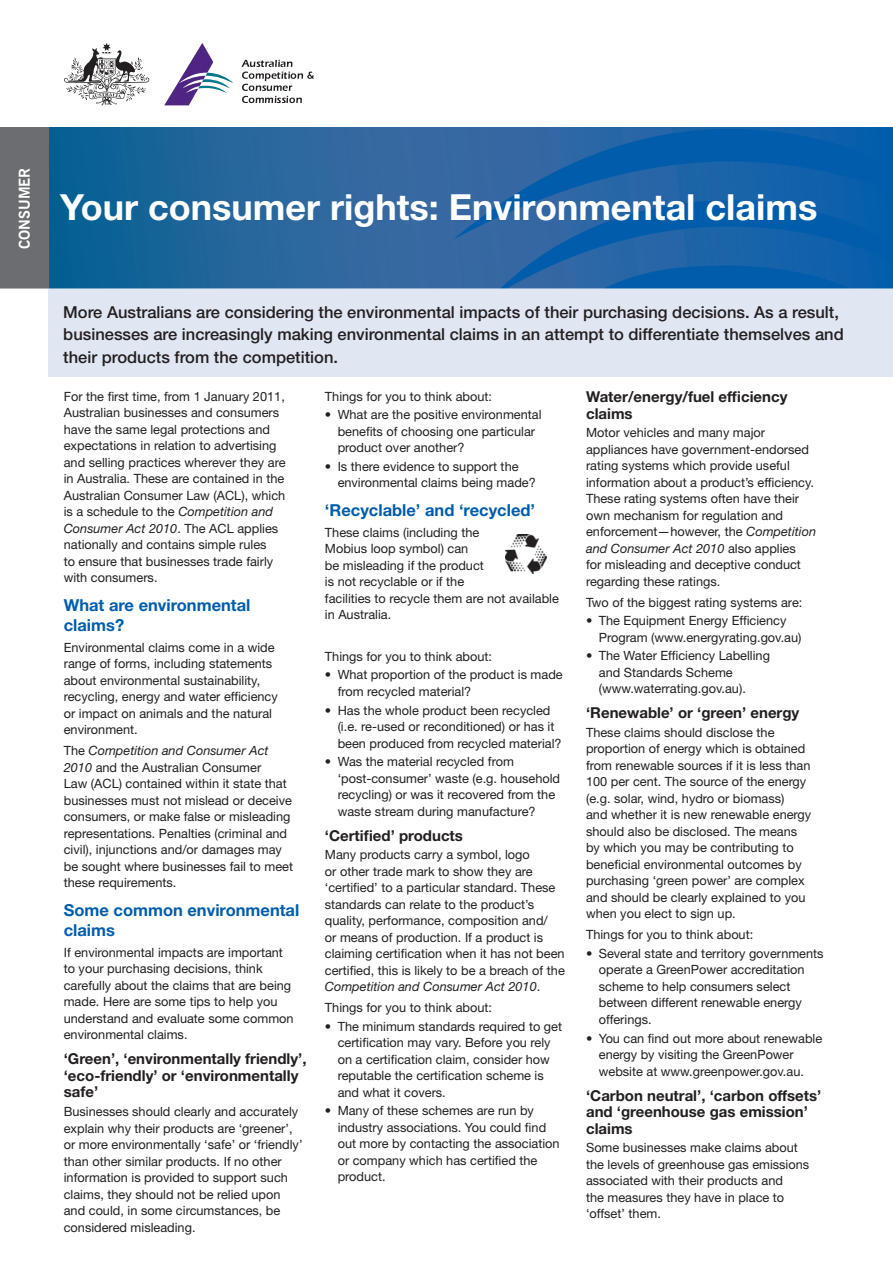
<style>
.page{position:relative;width:893px;height:1263px;background:#fff}
.page>*{position:absolute;margin:0;border:0;box-sizing:border-box;transform-origin:0 0}
.t1{font:700 36px "Helvetica Neue LT Std";color:#fff}
.t2{font:500 16.5px/22.5px "Helvetica Neue LT Std";color:#231f20}
.t3{font:700 16.5px/20.2px "Helvetica Neue LT Std";color:#015dab}
.t4{font:700 15px/16.5px "Helvetica Neue LT Std";color:#231f20}
.t5{font:700 15px "News Gothic BT";color:#fff}
.t6{font:12.75px/16.5px "Helvetica Neue LT Std";color:#231f20}
.s1{font-style:italic}
</style>
<div class="page">
<svg style="left:48px;top:128px;width:845px;height:161px;background:#24669b"></svg>
<div style="left:0;top:128px;width:48px;height:161px;background:#6c6d70"></div>
<svg style="left:453px;top:129px;width:440px;height:111px;background:#1862a7"></svg>
<svg style="left:490px;top:200px;width:403px;height:89px;background:#1662a8"></svg>
<svg style="left:241px;top:60px;width:73px;height:43px"></svg>
<svg style="left:164px;top:43px;width:70px;height:62px"></svg>
<svg style="left:64px;top:43px;width:85px;height:62px"></svg>
<div style="left:48px;top:289px;width:845px;height:88px;background:#e1e6f3"></div>
<img style="left:505px;top:535px;width:41px;height:39px">
<p class="t5" style="left:19px;top:249px;width:83px;rotate:-90deg">CONSUMER</p>
<h1 class="t1" style="left:60px;top:195px;width:759px">Your consumer rights: Environmental claims</h1>
<p class="t2" style="left:63px;top:303px;width:782px">More Australians are considering the environmental impacts of their purchasing decisions. As a result, businesses are increasingly making environmental claims in an attempt to differentiate themselves and their products from the competition.</p>
<p class="t6" style="left:64px;top:389px;width:223px">For the first time, from 1 January 2011, Australian businesses and consumers have the same legal protections and expectations in relation to advertising and selling practices wherever they are in Australia. These are contained in the Australian Consumer Law (ACL), which is a schedule to the <span class="s1">Competition and Consumer Act 2010</span>. The ACL applies nationally and contains simple rules<br>to ensure that businesses trade fairly with consumers.</p>
<p class="t3" style="left:64px;top:597px;width:188px">What are environmental claims?</p>
<p class="t6" style="left:64px;top:641px;width:216px">Environmental claims come in a wide range of forms, including statements about environmental sustainability, recycling, energy and water efficiency or impact on animals and the natural environment.</p>
<p class="t6" style="left:64px;top:744px;width:231px">The <span class="s1">Competition and Consumer Act 2010</span> and the Australian Consumer<br>Law (ACL) contained within it state that businesses must not mislead or deceive consumers, or make false or misleading representations. Penalties (criminal and civil), injunctions and/or damages may be sought where businesses fail to meet these requirements.</p>
<p class="t3" style="left:64px;top:902px;width:237px">Some common environmental claims</p>
<p class="t6" style="left:64px;top:946px;width:231px">If environmental impacts are important to your purchasing decisions, think carefully about the claims that are being made. Here are some tips to help you understand and evaluate some common environmental claims.</p>
<p class="t4" style="left:64px;top:1052px;width:244px">‘Green’, ‘environmentally friendly’, ‘eco-friendly’ or ‘environmentally safe’</p>
<p class="t6" style="left:64px;top:1105px;width:240px">Businesses should clearly and accurately explain why their products are ‘greener’, or more environmentally ‘safe’ or ‘friendly’ than other similar products. If no other information is provided to support such claims, they should not be relied upon and could, in some circumstances, be considered misleading.</p>
<p class="t6" style="left:325px;top:389px;width:169px">Things for you to think about:</p>
<p class="t6" style="left:338px;top:408px;width:205px;text-indent:-13px">• What are the positive environmental benefits of choosing one particular product over another?</p>
<p class="t6" style="left:338px;top:460px;width:200px;text-indent:-13px">• Is there evidence to support the environmental claims being made?</p>
<p class="t3" style="left:325px;top:502px;width:212px">‘Recyclable’ and ‘recycled’</p>
<p class="t6" style="left:325px;top:526px;width:236px">These claims (including the<br>Mobius loop symbol) can<br>be misleading if the product<br>is not recyclable or if the<br>facilities to recycle them are not available in Australia.</p>
<p class="t6" style="left:325px;top:650px;width:169px">Things for you to think about:</p>
<p class="t6" style="left:338px;top:668px;width:227px;text-indent:-13px">• What proportion of the product is made from recycled material?</p>
<p class="t6" style="left:338px;top:703px;width:225px;text-indent:-13px">• Has the whole product been recycled (i.e. re-used or reconditioned) or has it been produced from recycled material?</p>
<p class="t6" style="left:338px;top:755px;width:224px;text-indent:-13px">• Was the material recycled from ‘post-consumer’ waste (e.g. household recycling) or was it recovered from the waste stream during manufacture?</p>
<p class="t4" style="left:325px;top:829px;width:140px">‘Certified’ products</p>
<p class="t6" style="left:325px;top:848px;width:241px">Many products carry a symbol, logo<br>or other trade mark to show they are ‘certified’ to a particular standard. These standards can relate to the product’s quality, performance, composition and/<br>or means of production. If a product is claiming certification when it has not been certified, this is likely to be a breach of the <span class="s1">Competition and Consumer Act 2010</span>.</p>
<p class="t6" style="left:325px;top:1001px;width:169px">Things for you to think about:</p>
<p class="t6" style="left:338px;top:1019px;width:226px;text-indent:-13px">• The minimum standards required to get certification may vary. Before you rely on a certification claim, consider how reputable the certification scheme is and what it covers.</p>
<p class="t6" style="left:338px;top:1104px;width:224px;text-indent:-13px">• Many of these schemes are run by industry associations. You could find out more by contacting the association or company which has certified the product.</p>
<p class="t4" style="left:586px;top:390px;width:203px">Water/energy/fuel efficiency claims</p>
<p class="t6" style="left:586px;top:426px;width:232px">Motor vehicles and many major appliances have government-endorsed rating systems which provide useful information about a product’s efficiency.<br>These rating systems often have their own mechanism for regulation and enforcement—however, the <span class="s1">Competition and Consumer Act 2010</span> also applies<br>for misleading and deceptive conduct regarding these ratings.</p>
<p class="t6" style="left:586px;top:595px;width:218px">Two of the biggest rating systems are:</p>
<p class="t6" style="left:599px;top:614px;width:204px;text-indent:-13px">• The Equipment Energy Efficiency<br>Program (www.energyrating.gov.au)</p>
<p class="t6" style="left:599px;top:649px;width:173px;text-indent:-13px">• The Water Efficiency Labelling and Standards Scheme (www.waterrating.gov.au).</p>
<p class="t4" style="left:586px;top:706px;width:215px">‘Renewable’ or ‘green’ energy</p>
<p class="t6" style="left:586px;top:726px;width:227px">These claims should disclose the proportion of energy which is obtained from renewable sources if it is less than 100 per cent. The source of the energy (e.g. solar, wind, hydro or biomass)<br>and whether it is new renewable energy should also be disclosed. The means by which you may be contributing to beneficial environmental outcomes by purchasing ‘green power’ are complex and should be clearly explained to you when you elect to sign up.</p>
<p class="t6" style="left:586px;top:928px;width:169px">Things for you to think about:</p>
<p class="t6" style="left:599px;top:947px;width:226px;text-indent:-13px">• Several state and territory governments operate a GreenPower accreditation scheme to help consumers select between different renewable energy offerings.</p>
<p class="t6" style="left:599px;top:1031px;width:225px;text-indent:-13px">• You can find out more about renewable energy by visiting the GreenPower website at www.greenpower.gov.au.</p>
<p class="t4" style="left:586px;top:1089px;width:237px">‘Carbon neutral’, ‘carbon offsets’ and ‘greenhouse gas emission’ claims</p>
<p class="t6" style="left:586px;top:1141px;width:225px">Some businesses make claims about the levels of greenhouse gas emissions associated with their products and<br>the measures they have in place to ‘offset’ them.</p>
</div>
